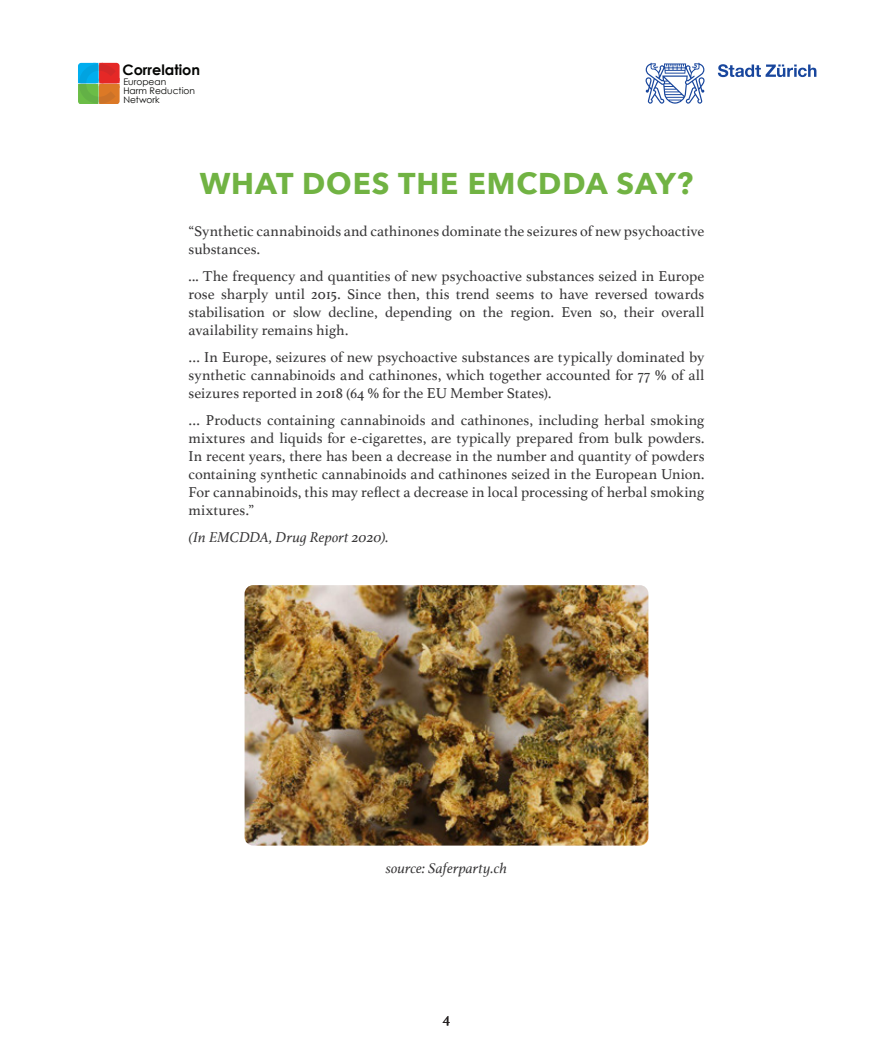
<style>
.page{position:relative;width:893px;height:1063px;background:#fff}
.page>*{position:absolute;margin:0;border:0;box-sizing:border-box;transform-origin:0 0}
.t1{font:700 30px "Avenir Next";letter-spacing:.03em;color:#71b343}
.t2{font:15px/18px "Athelas";letter-spacing:.005em;color:#363536;text-align:justify}
.t3{font:italic 15px "Athelas";color:#363536}
.t4{font:15px "Athelas";color:#231f20}
.t5{font:700 14.4px "Century Gothic";color:#040503}
.t6{font:9.15px/9.1px "Century Gothic";color:#040503}
</style>
<div class="page">
<img style="left:245px;top:585px;width:403px;height:261px">
<svg style="left:78px;top:63px;width:42px;height:41px;background:#8e8666"></svg>
<svg style="left:645px;top:63px;width:59px;height:41px"></svg>
<svg style="left:718px;top:64px;width:98px;height:13px"></svg>
<p class="t5" style="left:122px;top:59px;width:79px">Correlation</p>
<p class="t6" style="left:123px;top:77px;width:73px">European<br>Harm Reduction<br>Network</p>
<p class="t1" style="left:200px;top:157px;width:495px">WHAT DOES THE EMCDDA SAY?</p>
<p class="t2" style="left:189px;top:222px;width:517px">“Synthetic cannabinoids and cathinones dominate the seizures of new psychoactive substances.</p>
<p class="t2" style="left:189px;top:267px;width:517px">... The frequency and quantities of new psychoactive substances seized in Europe rose sharply until 2015. Since then, this trend seems to have reversed towards stabilisation or slow decline, depending on the region. Even so, their overall availability remains high.</p>
<p class="t2" style="left:189px;top:348px;width:517px">… In Europe, seizures of new psychoactive substances are typically dominated by synthetic cannabinoids and cathinones, which together accounted for 77 % of all seizures reported in 2018 (64 % for the EU Member States).</p>
<p class="t2" style="left:189px;top:411px;width:517px">… Products containing cannabinoids and cathinones, including herbal smoking mixtures and liquids for e-cigarettes, are typically prepared from bulk powders.<br>In recent years, there has been a decrease in the number and quantity of powders containing synthetic cannabinoids and cathinones seized in the European Union.<br>For cannabinoids, this may reflect a decrease in local processing of herbal smoking mixtures.”</p>
<p class="t3" style="left:189px;top:526px;width:202px">(In EMCDDA, Drug Report 2020).</p>
<p class="t3" style="left:386px;top:856px;width:123px">source: Saferparty.ch</p>
<p class="t4" style="left:443px;top:1006px;width:9px">4</p>
</div>
